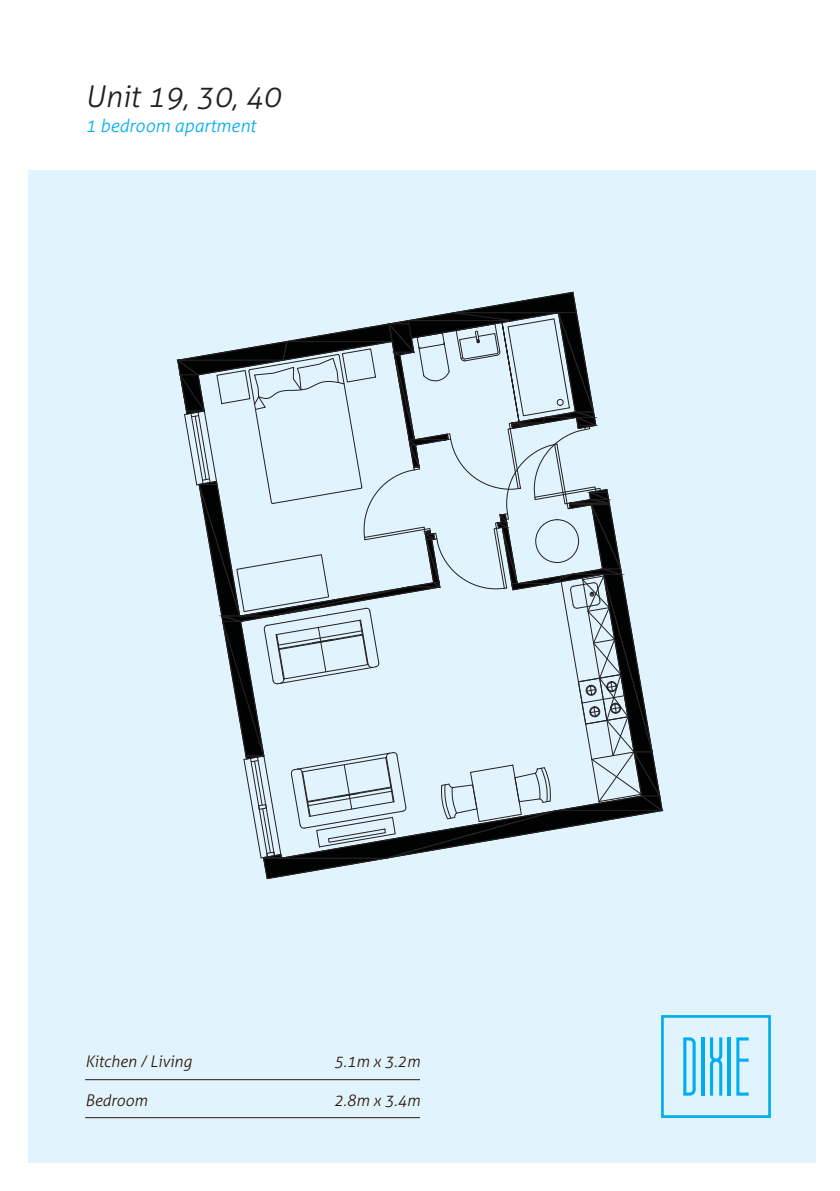
<style>
.page{position:relative;width:840px;height:1191px;background:#fff}
.page>*{position:absolute;margin:0;border:0;box-sizing:border-box;transform-origin:0 0}
.t1{font:italic 300 30px "Aller";color:#231f20}
.t2{font:italic 300 18px "Aller";color:#00aeef}
.t3{font:italic 300 16px "Aller";color:#2d1606}
</style>
<div class="page">
<div style="left:28px;top:170px;width:787px;height:992px;background:#e1f4fd"></div>
<svg style="left:661px;top:1015px;width:109px;height:103px"></svg>
<svg style="left:176px;top:291px;width:488px;height:588px"></svg>
<hr style="left:85px;top:1079px;width:335px;height:1px;background:#2d1606">
<hr style="left:85px;top:1117px;width:335px;height:1px;background:#2d1606">
<h1 class="t1" style="left:85px;top:79px;width:197px">Unit 19, 30, 40</h1>
<p class="t2" style="left:85px;top:115px;width:172px">1 bedroom apartment</p>
<p class="t3" style="left:85px;top:1051px;width:108px">Kitchen / Living</p>
<p class="t3" style="left:333px;top:1051px;width:88px">5.1m x 3.2m</p>
<p class="t3" style="left:85px;top:1091px;width:64px">Bedroom</p>
<p class="t3" style="left:333px;top:1091px;width:88px">2.8m x 3.4m</p>
</div>
